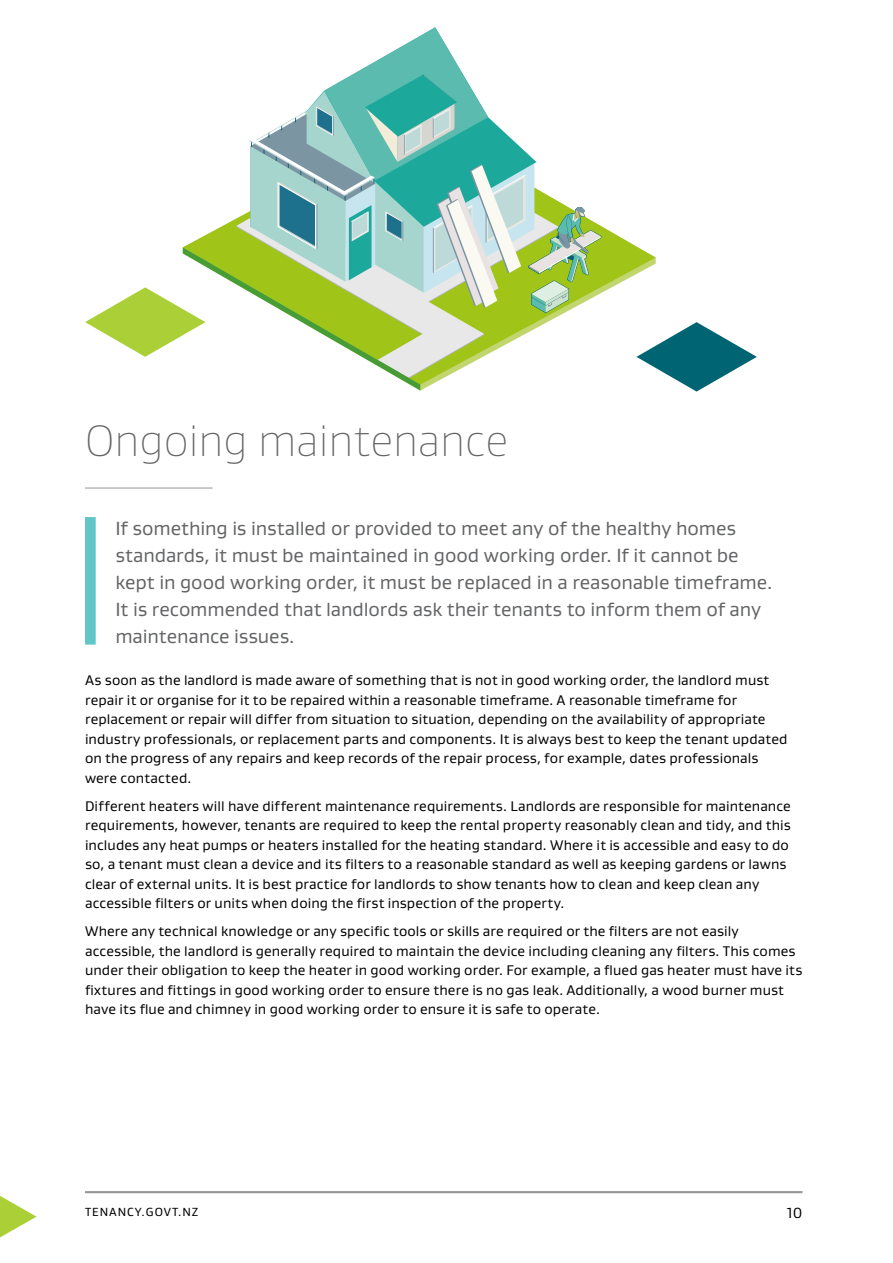
<style>
.page{position:relative;width:893px;height:1263px;background:#fff}
.page>*{position:absolute;margin:0;border:0;box-sizing:border-box;transform-origin:0 0}
.Section_Header_short{font:100 45px "Gustan";color:#636466}
.Intro{font:19.5px/27px "Gustan";letter-spacing:-.005em;color:#636466}
.t1{font:15px "Gustan";color:#000}
.Body_text{font:14.25px/19.5px "Gustan";letter-spacing:.005em;color:#000}
.t2{font:12px "Gustan";letter-spacing:.08em;color:#000}
</style>
<div class="page">
<hr style="left:85px;top:1191px;width:717px;height:2px;background:#939598">
<svg style="left:0;top:1196px;width:37px;height:42px"></svg>
<svg style="left:602px;top:226px;width:54px;height:67px"></svg>
<hr style="left:85px;top:488px;width:128px;height:1px;background:#939598">
<div style="left:85px;top:517px;width:11px;height:128px;background:#60c6c7"></div>
<svg style="left:636px;top:322px;width:121px;height:70px"></svg>
<svg style="left:85px;top:27px;width:517px;height:363px"></svg>
<p class="Section_Header_short" style="left:85px;top:413px;width:425px">Ongoing maintenance</p>
<p class="Intro" style="left:115px;top:514px;width:658px">If something is installed or provided to meet any of the healthy homes standards, it must be maintained in good working order. If it cannot be kept in good working order, it must be replaced in a reasonable timeframe.<br>It is recommended that landlords ask their tenants to inform them of any maintenance issues.</p>
<p class="Body_text" style="left:85px;top:670px;width:704px">As soon as the landlord is made aware of something that is not in good working order, the landlord must repair it or organise for it to be repaired within a reasonable timeframe. A reasonable timeframe for replacement or repair will differ from situation to situation, depending on the availability of appropriate industry professionals, or replacement parts and components. It is always best to keep the tenant updated on the progress of any repairs and keep records of the repair process, for example, dates professionals were contacted.</p>
<p class="Body_text" style="left:85px;top:796px;width:707px">Different heaters will have different maintenance requirements. Landlords are responsible for maintenance requirements, however, tenants are required to keep the rental property reasonably clean and tidy, and this includes any heat pumps or heaters installed for the heating standard. Where it is accessible and easy to do so, a tenant must clean a device and its filters to a reasonable standard as well as keeping gardens or lawns clear of external units. It is best practice for landlords to show tenants how to clean and keep clean any accessible filters or units when doing the first inspection of the property.</p>
<p class="Body_text" style="left:85px;top:921px;width:719px">Where any technical knowledge or any specific tools or skills are required or the filters are not easily accessible, the landlord is generally required to maintain the device including cleaning any filters. This comes under their obligation to keep the heater in good working order. For example, a flued gas heater must have its fixtures and fittings in good working order to ensure there is no gas leak. Additionally, a wood burner must have its flue and chimney in good working order to ensure it is safe to operate.</p>
<p class="t2" style="left:85px;top:1204px;width:115px">TENANCY.GOVT.NZ</p>
<p class="t1" style="left:787px;top:1203px;width:17px">10</p>
</div>
